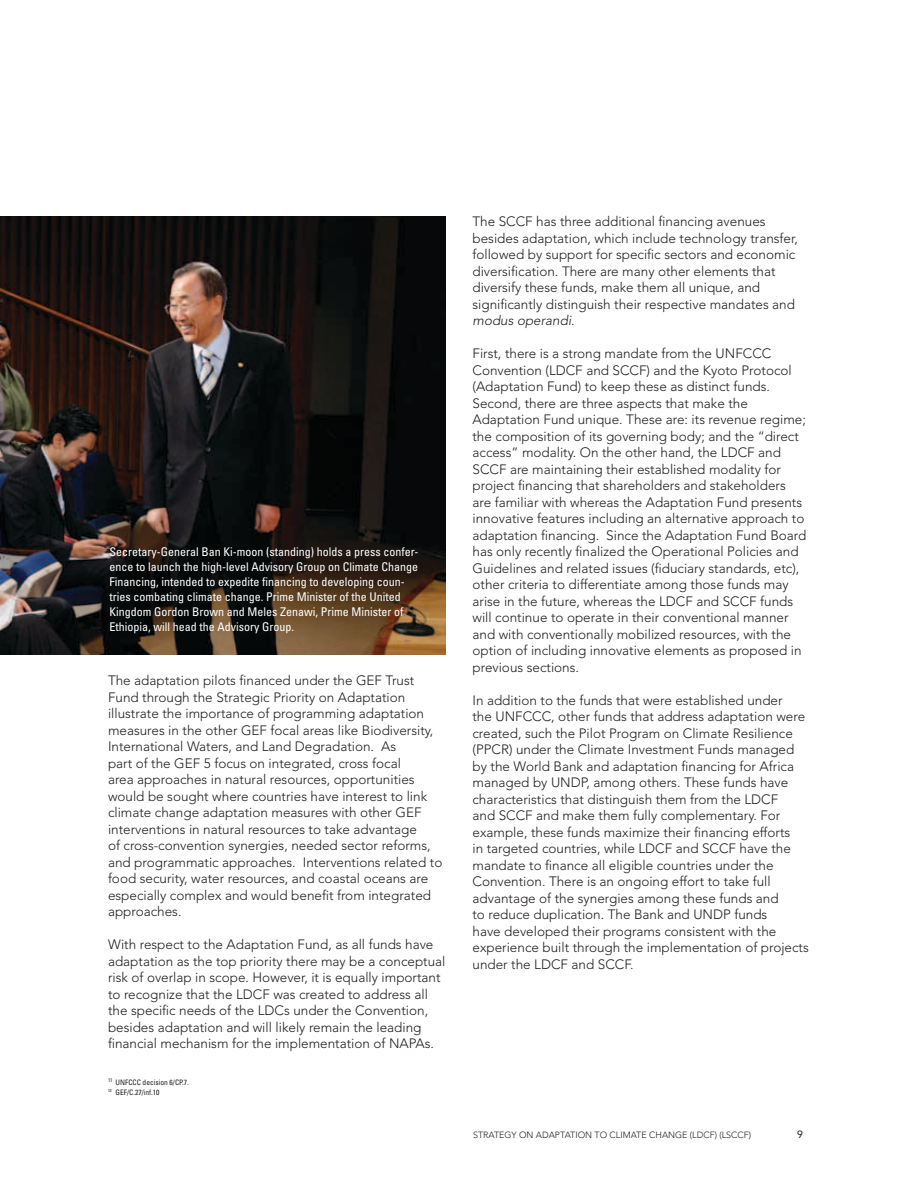
<style>
.page{position:relative;width:918px;height:1188px;background:#fff}
.page>*{position:absolute;margin:0;border:0;box-sizing:border-box;transform-origin:0 0}
.t1{font:300 13.5px/16.5px "Avenir LT Std";color:#231f20}
.t2{font:condensed 12px/15px "Univers";color:#fff}
.t3{font:10.5px "Avenir LT Std";color:#231f20}
.t4{font:300 9px "Avenir LT Std";color:#231f20}
.t5{font:condensed 7.5px/9.8px "Univers";color:#231f20}
.s1{font-style:italic}
</style>
<div class="page">
<img style="left:0;top:216px;width:446px;height:438px">
<p class="t2" style="left:110px;top:544px;width:310px">Secretary-General Ban Ki-moon (standing) holds a press confer&shy;ence to launch the high-level Advisory Group on Climate Change Financing, intended to expedite financing to developing coun&shy;tries combating climate change. Prime Minister of the United Kingdom Gordon Brown and Meles Zenawi, Prime Minister of Ethiopia, will head the Advisory Group.</p>
<p class="t1" style="left:108px;top:672px;width:336px">The adaptation pilots financed under the GEF Trust Fund through the Strategic Priority on Adaptation illustrate the importance of programming adaptation measures in the other GEF focal areas like Biodiversity, International Waters, and Land Degradation. As<br>part of the GEF 5 focus on integrated, cross focal<br>area approaches in natural resources, opportunities would be sought where countries have interest to link climate change adaptation measures with other GEF interventions in natural resources to take advantage<br>of cross-convention synergies, needed sector reforms, and programmatic approaches. Interventions related to food security, water resources, and coastal oceans are especially complex and would benefit from integrated approaches.</p>
<p class="t1" style="left:108px;top:936px;width:339px">With respect to the Adaptation Fund, as all funds have adaptation as the top priority there may be a conceptual risk of overlap in scope. However, it is equally important to recognize that the LDCF was created to address all the specific needs of the LDCs under the Convention, besides adaptation and will likely remain the leading financial mechanism for the implementation of NAPAs.</p>
<p class="t5" style="left:108px;top:1077px;width:82px"><sup>11</sup> UNFCCC decision 6/CP.7.<br><sup>12</sup> GEF/C.27/inf.10</p>
<p class="t1" style="left:472px;top:213px;width:327px">The SCCF has three additional financing avenues besides adaptation, which include technology transfer, followed by support for specific sectors and economic diversification. There are many other elements that diversify these funds, make them all unique, and significantly distinguish their respective mandates and <span class="s1">modus operandi</span>.</p>
<p class="t1" style="left:472px;top:345px;width:335px">First, there is a strong mandate from the UNFCCC Convention (LDCF and SCCF) and the Kyoto Protocol (Adaptation Fund) to keep these as distinct funds.<br>Second, there are three aspects that make the Adaptation Fund unique. These are: its revenue regime; the composition of its governing body; and the “direct access” modality. On the other hand, the LDCF and SCCF are maintaining their established modality for project financing that shareholders and stakeholders are familiar with whereas the Adaptation Fund presents innovative features including an alternative approach to adaptation financing. Since the Adaptation Fund Board has only recently finalized the Operational Policies and Guidelines and related issues (fiduciary standards, etc), other criteria to differentiate among those funds may arise in the future, whereas the LDCF and SCCF funds will continue to operate in their conventional manner and with conventionally mobilized resources, with the option of including innovative elements as proposed in previous sections.</p>
<p class="t1" style="left:472px;top:692px;width:338px">In addition to the funds that were established under<br>the UNFCCC, other funds that address adaptation were created, such the Pilot Program on Climate Resilience (PPCR) under the Climate Investment Funds managed by the World Bank and adaptation financing for Africa managed by UNDP, among others. These funds have characteristics that distinguish them from the LDCF<br>and SCCF and make them fully complementary. For example, these funds maximize their financing efforts<br>in targeted countries, while LDCF and SCCF have the mandate to finance all eligible countries under the Convention. There is an ongoing effort to take full advantage of the synergies among these funds and<br>to reduce duplication. The Bank and UNDP funds<br>have developed their programs consistent with the experience built through the implementation of projects under the LDCF and SCCF.</p>
<p class="t4" style="left:473px;top:1129px;width:280px">STRATEGY ON ADAPTATION TO CLIMATE CHANGE (LDCF) (LSCCF)</p>
<p class="t3" style="left:797px;top:1128px;width:7px">9</p>
</div>
